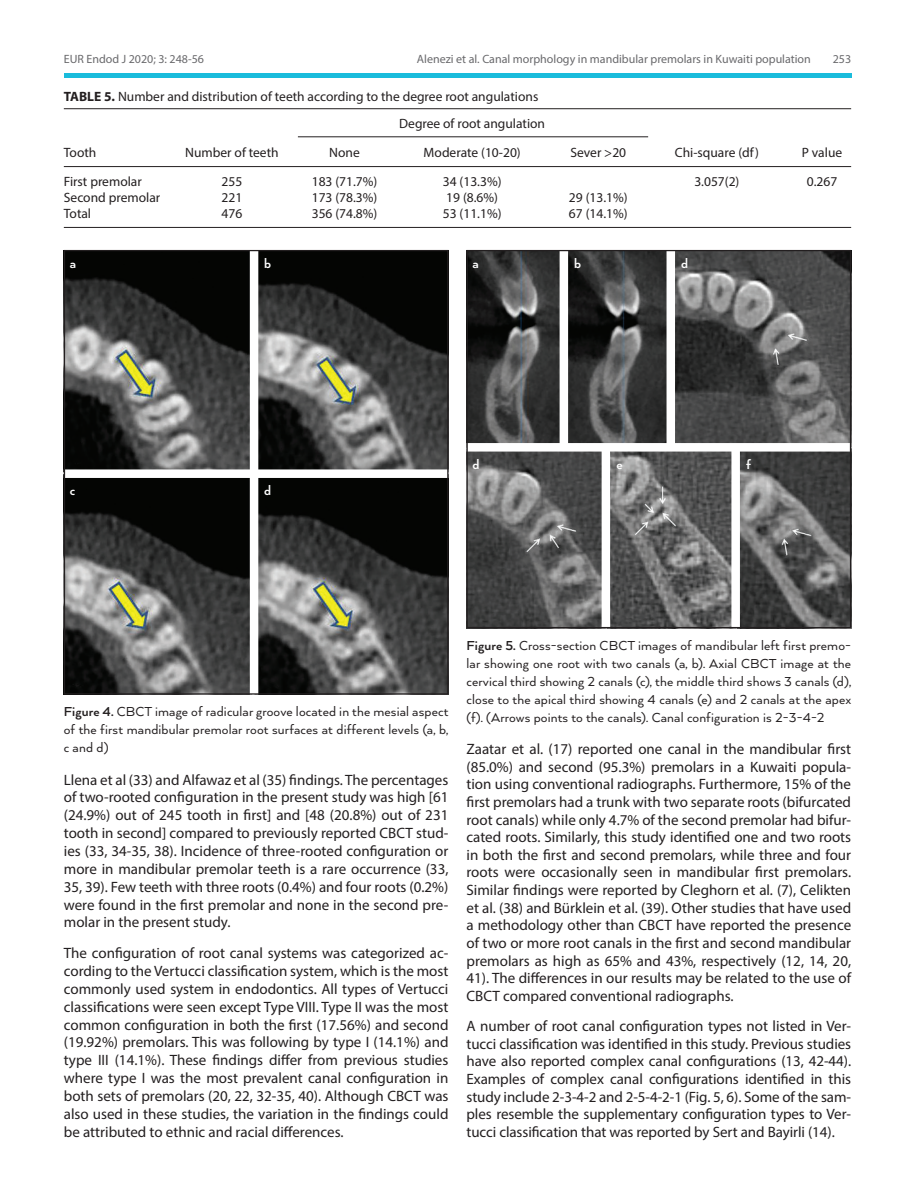
<style>
.page{position:relative;width:915px;height:1191px;background:#fff}
.page>*{position:absolute;margin:0;border:0;box-sizing:border-box;transform-origin:0 0}
.t1{font:15px/17.5px "Myriad Pro";color:#231f20;text-align:justify}
.t2{font:15px/18px "Arquitecta";letter-spacing:.01em;color:#231f20;text-align:justify}
.t3{font:700 15px "Arquitecta";color:#fff}
.t4{font:13.5px "Myriad Pro";color:#231f20}
.t5{font:12px "Myriad Pro";color:#69696c}
.s1{font-weight:700}
</style>
<div class="page">
<div style="left:64px;top:73px;width:786px;height:5px;background:#1abcdc"></div>
<img style="left:66px;top:252px;width:380px;height:440px">
<div style="left:250px;top:251px;width:8px;height:443px;background:#fff"></div>
<div style="left:64px;top:469px;width:384px;height:9px;background:#fff"></div>
<img style="left:468px;top:252px;width:380px;height:374px">
<div style="left:466px;top:443px;width:384px;height:8px;background:#fff"></div>
<div style="left:559px;top:251px;width:9px;height:197px;background:#fff"></div>
<div style="left:666px;top:251px;width:8px;height:197px;background:#fff"></div>
<div style="left:601px;top:446px;width:9px;height:182px;background:#fff"></div>
<div style="left:731px;top:446px;width:8px;height:182px;background:#fff"></div>
<div style="left:466px;top:250px;width:384px;height:378px;border:1px solid #231f20"></div>
<hr style="left:64px;top:108px;width:786px;height:1px;background:#231f20">
<hr style="left:298px;top:136px;width:350px;height:1px;background:#231f20">
<hr style="left:64px;top:166px;width:786px;height:1px;background:#231f20">
<hr style="left:64px;top:227px;width:786px;height:1px;background:#231f20">
<p class="t5" style="left:64px;top:52px;width:142px">EUR Endod J 2020; 3: 248-56</p>
<p class="t5" style="left:417px;top:52px;width:395px">Alenezi et al. Canal morphology in mandibular premolars in Kuwaiti population</p>
<p class="t5" style="left:832px;top:52px;width:20px">253</p>
<p class="t4" style="left:64px;top:88px;width:476px"><span class="s1">TABLE 5.</span> Number and distribution of teeth according to the degree root angulations</p>
<p class="t4" style="left:399px;top:115px;width:147px">Degree of root angulation</p>
<p class="t4" style="left:64px;top:144px;width:34px">Tooth</p>
<p class="t4" style="left:185px;top:144px;width:95px">Number of teeth</p>
<p class="t4" style="left:329px;top:144px;width:32px">None</p>
<p class="t4" style="left:423px;top:144px;width:99px">Moderate (10-20)</p>
<p class="t4" style="left:570px;top:144px;width:57px">Sever &gt;20</p>
<p class="t4" style="left:674px;top:144px;width:86px">Chi-square (df)</p>
<p class="t4" style="left:801px;top:144px;width:42px">P value</p>
<p class="t4" style="left:64px;top:173px;width:79px">First premolar</p>
<p class="t4" style="left:221px;top:173px;width:22px">255</p>
<p class="t4" style="left:311px;top:173px;width:67px">183 (71.7%)</p>
<p class="t4" style="left:442px;top:173px;width:60px">34 (13.3%)</p>
<p class="t4" style="left:694px;top:173px;width:47px">3.057(2)</p>
<p class="t4" style="left:806px;top:173px;width:32px">0.267</p>
<p class="t4" style="left:64px;top:189px;width:98px">Second premolar</p>
<p class="t4" style="left:221px;top:189px;width:22px">221</p>
<p class="t4" style="left:311px;top:189px;width:67px">173 (78.3%)</p>
<p class="t4" style="left:446px;top:189px;width:53px">19 (8.6%)</p>
<p class="t4" style="left:568px;top:189px;width:60px">29 (13.1%)</p>
<p class="t4" style="left:64px;top:205px;width:29px">Total</p>
<p class="t4" style="left:221px;top:205px;width:22px">476</p>
<p class="t4" style="left:311px;top:205px;width:67px">356 (74.8%)</p>
<p class="t4" style="left:442px;top:205px;width:60px">53 (11.1%)</p>
<p class="t4" style="left:568px;top:205px;width:60px">67 (14.1%)</p>
<p class="t3" style="left:70px;top:254px;width:8px">a</p>
<p class="t3" style="left:264px;top:254px;width:9px">b</p>
<p class="t3" style="left:472px;top:254px;width:8px">a</p>
<p class="t3" style="left:574px;top:254px;width:9px">b</p>
<p class="t3" style="left:680px;top:254px;width:9px">d</p>
<p class="t3" style="left:70px;top:481px;width:7px">c</p>
<p class="t3" style="left:264px;top:481px;width:9px">d</p>
<p class="t3" style="left:472px;top:455px;width:9px">d</p>
<p class="t3" style="left:616px;top:455px;width:8px">e</p>
<p class="t3" style="left:745px;top:455px;width:6px">f</p>
<p class="t2" style="left:64px;top:702px;width:386px"><span class="s1">Figure 4.</span> CBCT image of radicular groove located in the mesial aspect of the first mandibular premolar root surfaces at different levels (a, b, c and d)</p>
<p class="t1" style="left:64px;top:770px;width:386px">Llena et al (33) and Alfawaz et al (35) findings. The percentages of two-rooted configuration in the present study was high [61 (24.9%) out of 245 tooth in first] and [48 (20.8%) out of 231 tooth in second] compared to previously reported CBCT stud&shy;ies (33, 34-35, 38). Incidence of three-rooted configuration or more in mandibular premolar teeth is a rare occurrence (33, 35, 39). Few teeth with three roots (0.4%) and four roots (0.2%) were found in the first premolar and none in the second pre&shy;molar in the present study.</p>
<p class="t1" style="left:64px;top:944px;width:386px">The configuration of root canal systems was categorized ac&shy;cording to the Vertucci classification system, which is the most commonly used system in endodontics. All types of Vertucci classifications were seen except Type VIII. Type II was the most common configuration in both the first (17.56%) and second (19.92%) premolars. This was following by type I (14.1%) and type III (14.1%). These findings differ from previous studies where type I was the most prevalent canal configuration in both sets of premolars (20, 22, 32-35, 40). Although CBCT was also used in these studies, the variation in the findings could be attributed to ethnic and racial differences.</p>
<p class="t2" style="left:466px;top:635px;width:386px"><span class="s1">Figure 5.</span> Cross-section CBCT images of mandibular left first premo&shy;lar showing one root with two canals (a, b). Axial CBCT image at the cervical third showing 2 canals (c), the middle third shows 3 canals (d), close to the apical third showing 4 canals (e) and 2 canals at the apex (f). (Arrows points to the canals). Canal configuration is 2-3-4-2</p>
<p class="t1" style="left:466px;top:740px;width:386px">Zaatar et al. (17) reported one canal in the mandibular first (85.0%) and second (95.3%) premolars in a Kuwaiti popula&shy;tion using conventional radiographs. Furthermore, 15% of the first premolars had a trunk with two separate roots (bifurcated root canals) while only 4.7% of the second premolar had bifur&shy;cated roots. Similarly, this study identified one and two roots in both the first and second premolars, while three and four roots were occasionally seen in mandibular first premolars.<br>Similar findings were reported by Cleghorn et al. (7), Celikten et al. (38) and Bürklein et al. (39). Other studies that have used a methodology other than CBCT have reported the presence of two or more root canals in the first and second mandibular premolars as high as 65% and 43%, respectively (12, 14, 20, 41). The differences in our results may be related to the use of CBCT compared conventional radiographs.</p>
<p class="t1" style="left:466px;top:1017px;width:386px">A number of root canal configuration types not listed in Ver&shy;tucci classification was identified in this study. Previous studies have also reported complex canal configurations (13, 42-44).<br>Examples of complex canal configurations identified in this study include 2-3-4-2 and 2-5-4-2-1 (Fig. 5, 6). Some of the sam&shy;ples resemble the supplementary configuration types to Ver&shy;tucci classification that was reported by Sert and Bayirli (14).</p>
</div>
